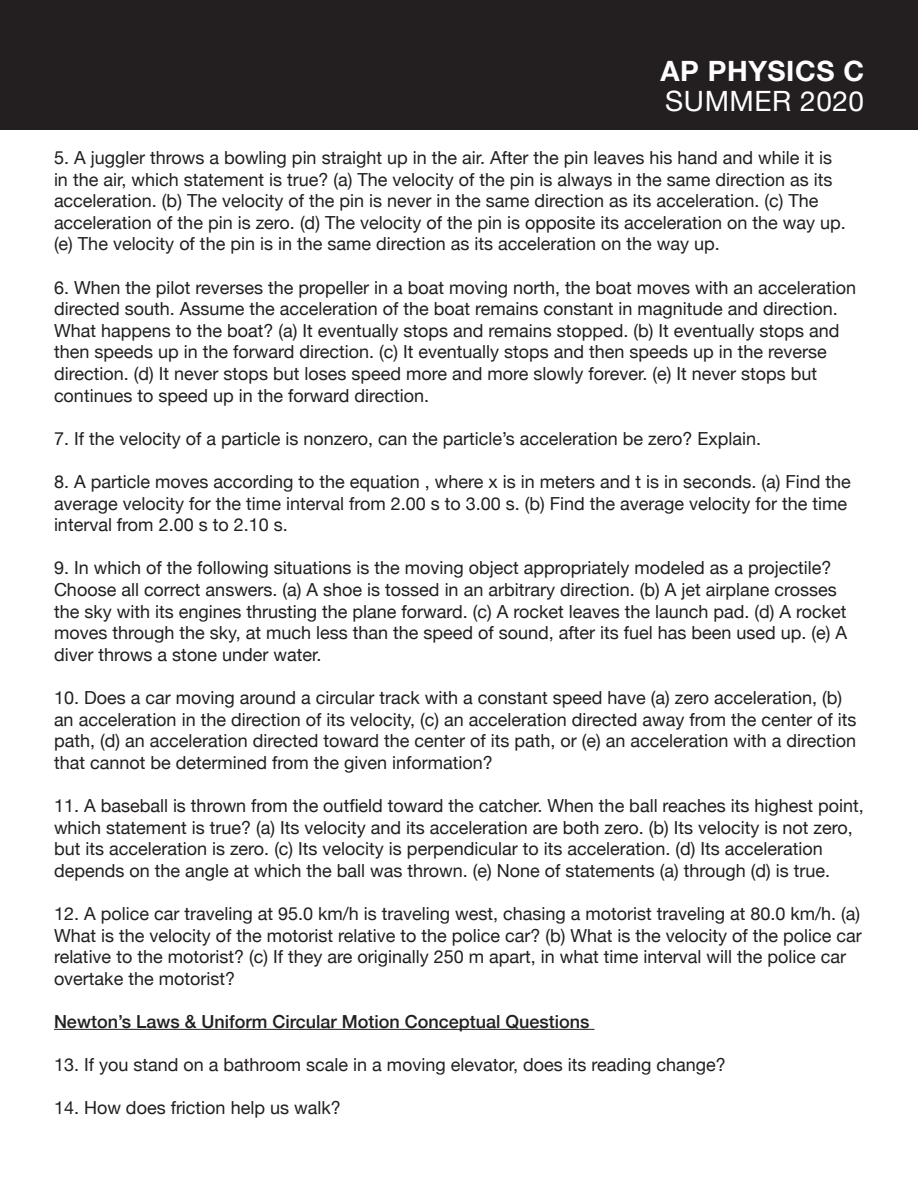
<style>
.page{position:relative;width:918px;height:1188px;background:#fff}
.page>*{position:absolute;margin:0;border:0;box-sizing:border-box;transform-origin:0 0}
.t1{font:700 27.9px "Helvetica Neue";letter-spacing:.02em;color:#fff}
.t2{font:27.9px "Helvetica Neue";letter-spacing:.02em;color:#fff}
.t3{font:18px/21.6px "Helvetica Neue";color:#231f20}
.t4{font:500 18px "Helvetica Neue";color:#231f20}
</style>
<div class="page">
<div style="left:0;top:0;width:918px;height:130px;background:#231f20"></div>
<hr style="left:54px;top:1029px;width:541px;height:1px;background:#231f20">
<p class="t1" style="left:661px;top:49px;width:205px">AP PHYSICS C</p>
<p class="t2" style="left:665px;top:81px;width:200px">SUMMER 2020</p>
<p class="t3" style="left:54px;top:148px;width:793px">5. A juggler throws a bowling pin straight up in the air. After the pin leaves his hand and while it is in the air, which statement is true? (a) The velocity of the pin is always in the same direction as its acceleration. (b) The velocity of the pin is never in the same direction as its acceleration. (c) The acceleration of the pin is zero. (d) The velocity of the pin is opposite its acceleration on the way up. (e) The velocity of the pin is in the same direction as its acceleration on the way up.</p>
<p class="t3" style="left:54px;top:277px;width:804px">6. When the pilot reverses the propeller in a boat moving north, the boat moves with an acceleration directed south. Assume the acceleration of the boat remains constant in magnitude and direction.<br>What happens to the boat? (a) It eventually stops and remains stopped. (b) It eventually stops and then speeds up in the forward direction. (c) It eventually stops and then speeds up in the reverse direction. (d) It never stops but loses speed more and more slowly forever. (e) It never stops but continues to speed up in the forward direction.</p>
<p class="t3" style="left:54px;top:429px;width:709px">7. If the velocity of a particle is nonzero, can the particle’s acceleration be zero? Explain.</p>
<p class="t3" style="left:54px;top:472px;width:798px">8. A particle moves according to the equation , where x is in meters and t is in seconds. (a) Find the average velocity for the time interval from 2.00 s to 3.00 s. (b) Find the average velocity for the time interval from 2.00 s to 2.10 s.</p>
<p class="t3" style="left:54px;top:558px;width:795px">9. In which of the following situations is the moving object appropriately modeled as a projectile?<br>Choose all correct answers. (a) A shoe is tossed in an arbitrary direction. (b) A jet airplane crosses the sky with its engines thrusting the plane forward. (c) A rocket leaves the launch pad. (d) A rocket moves through the sky, at much less than the speed of sound, after its fuel has been used up. (e) A diver throws a stone under water.</p>
<p class="t3" style="left:54px;top:688px;width:804px">10. Does a car moving around a circular track with a constant speed have (a) zero acceleration, (b) an acceleration in the direction of its velocity, (c) an acceleration directed away from the center of its path, (d) an acceleration directed toward the center of its path, or (e) an acceleration with a direction that cannot be determined from the given information?</p>
<p class="t3" style="left:54px;top:796px;width:812px">11. A baseball is thrown from the outfield toward the catcher. When the ball reaches its highest point, which statement is true? (a) Its velocity and its acceleration are both zero. (b) Its velocity is not zero, but its acceleration is zero. (c) Its velocity is perpendicular to its acceleration. (d) Its acceleration depends on the angle at which the ball was thrown. (e) None of statements (a) through (d) is true.</p>
<p class="t3" style="left:54px;top:904px;width:809px">12. A police car traveling at 95.0 km/h is traveling west, chasing a motorist traveling at 80.0 km/h. (a)<br>What is the velocity of the motorist relative to the police car? (b) What is the velocity of the police car relative to the motorist? (c) If they are originally 250 m apart, in what time interval will the police car overtake the motorist?</p>
<p class="t4" style="left:54px;top:1007px;width:537px">Newton’s Laws &amp; Uniform Circular Motion Conceptual Questions</p>
<p class="t3" style="left:54px;top:1055px;width:673px">13. If you stand on a bathroom scale in a moving elevator, does its reading change?</p>
<p class="t3" style="left:54px;top:1098px;width:288px">14. How does friction help us walk?</p>
</div>
